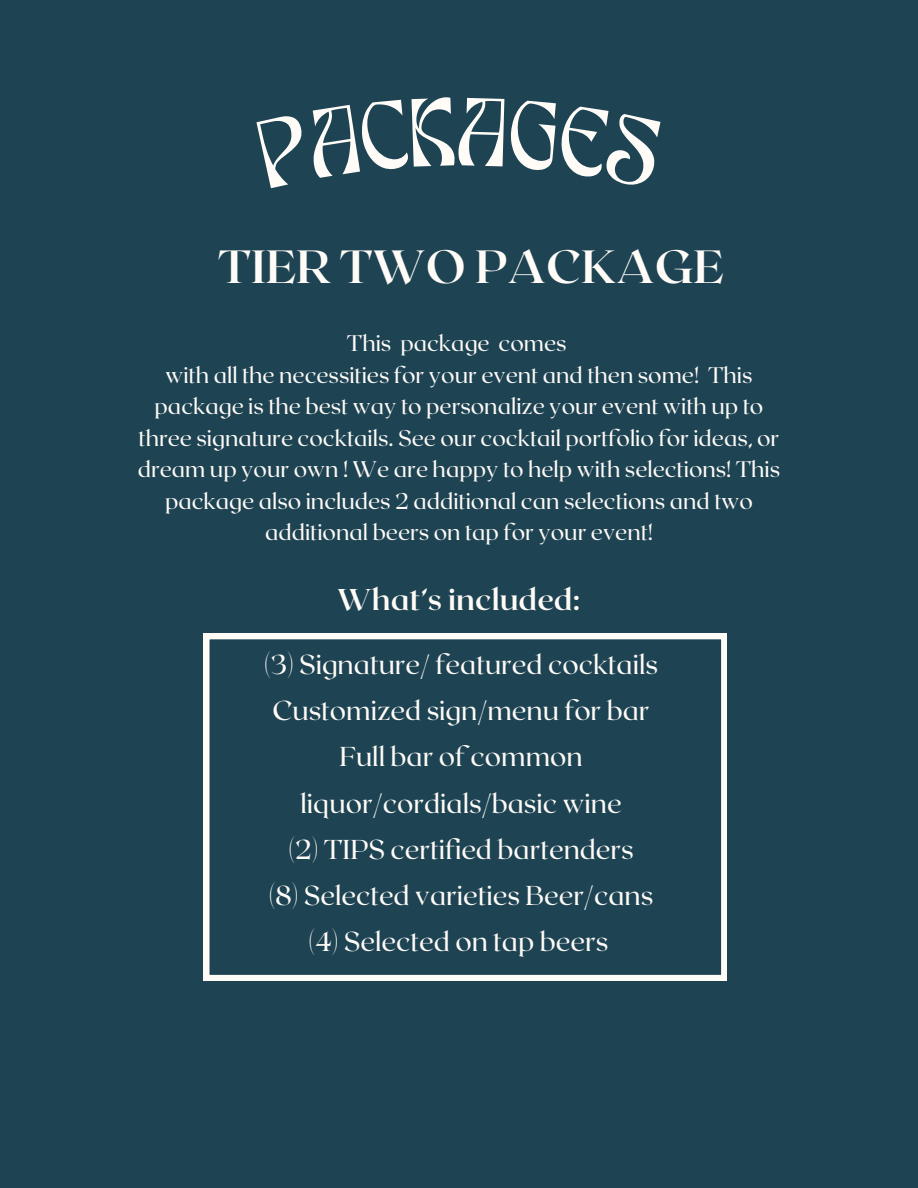
<style>
.page{position:relative;width:918px;height:1188px;background:#1e4454}
.page>*{position:absolute;margin:0;border:0;box-sizing:border-box;transform-origin:0 0}
.t1{font:700 46.5px "Roxborough CF";color:#fffbf7}
.t2{font:700 30px "Roxborough CF";color:#fffbf7}
.t3{font:27.3px/46.2px "Roxborough CF";color:#fffbf7;text-align:center}
.t4{font:22.5px/31.5px "Roxborough CF";color:#fffbf7;text-align:center}
</style>
<div class="page">
<svg style="left:204px;top:634px;width:523px;height:346px"></svg>
<h1 class="t1" style="left:218px;top:237px;width:507px">TIER TWO PACKAGE</h1>
<p class="t4" style="left:138px;top:327px;width:644px">This package comes<br>with all the necessities for your event and then some! This package is the best way to personalize your event with up to three signature cocktails. See our cocktail portfolio for ideas, or dream up your own ! We are happy to help with selections! This package also includes 2 additional can selections and two additional beers on tap for your event!</p>
<h2 class="t2" style="left:337px;top:580px;width:245px">What’s included:</h2>
<p class="t3" style="left:264px;top:640px;width:396px">(3) Signature/ featured cocktails<br>Customized sign/menu for bar<br>Full bar of common liquor/cordials/basic wine<br>(2) TIPS certified bartenders<br>(8) Selected varieties Beer/cans (4) Selected on tap beers</p>
</div>
